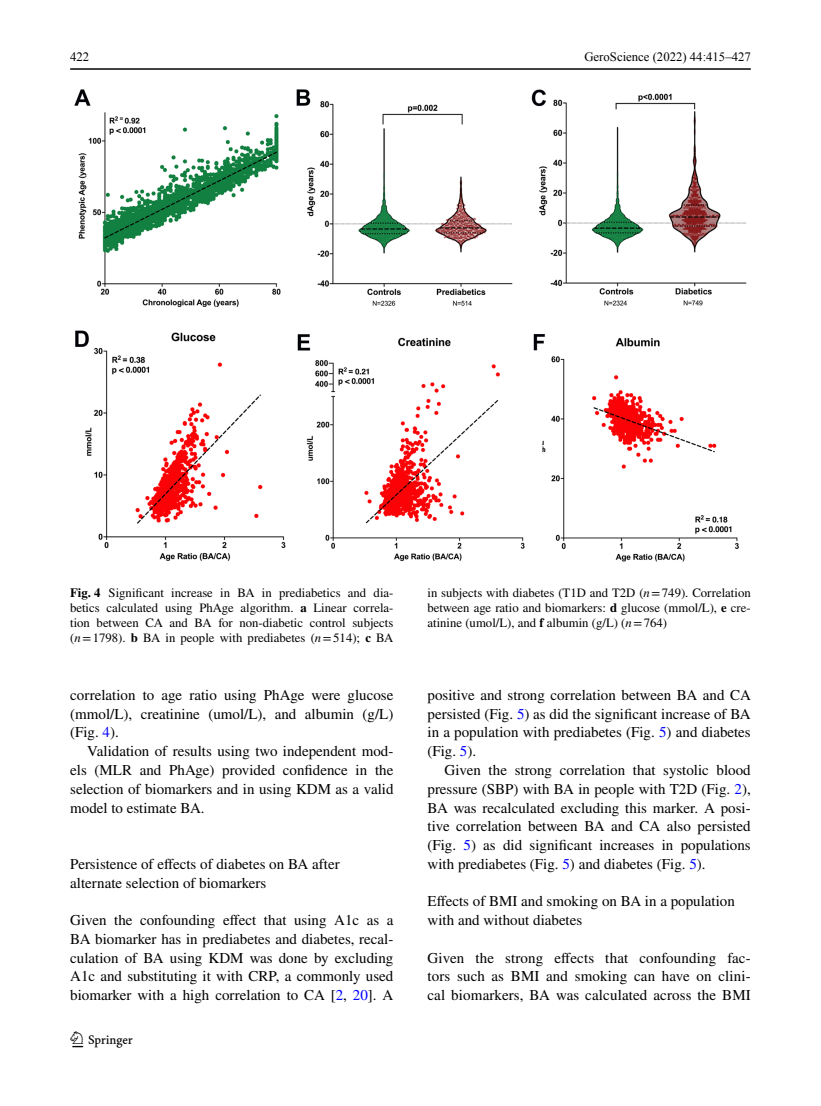
<style>
.page{position:relative;width:821px;height:1106px;background:#fff}
.page>*{position:absolute;margin:0;border:0;box-sizing:border-box;transform-origin:0 0}
.t1{font:22.5px "Springnew Regular 2";color:#000}
.t2{font:15px/18.8px "STIX";color:#000;text-align:justify}
.t3{font:12.75px/15px "STIX";color:#000;text-align:justify}
.t4{font:12.75px "Times New Roman";color:#000}
.s1{font-weight:700}
.s2{font-style:italic}
.s3{color:#00f}
</style>
<div class="page">
<hr style="left:70px;top:68px;width:680px;height:2px;background:#000">
<img style="left:74px;top:89px;width:672px;height:472px">
<p class="t4" style="left:70px;top:53px;width:21px">422</p>
<p class="t4" style="left:584px;top:53px;width:168px">GeroScience (2022) 44:415–427</p>
<p class="t3" style="left:70px;top:585px;width:325px"><span class="s1">Fig. 4</span> Significant increase in BA in prediabetics and dia&shy;betics calculated using PhAge algorithm. <span class="s1">a</span> Linear correla&shy;tion between CA and BA for non-diabetic control subjects (<span class="s2">n</span>=1798). <span class="s1">b</span> BA in people with prediabetes (<span class="s2">n</span>=514); <span class="s1">c</span> BA</p>
<p class="t3" style="left:427px;top:585px;width:325px">in subjects with diabetes (T1D and T2D (<span class="s2">n</span>=749). Correlation between age ratio and biomarkers: <span class="s1">d</span> glucose (mmol/L), <span class="s1">e</span> cre&shy;atinine (umol/L), and <span class="s1">f</span> albumin (g/L) (<span class="s2">n</span>=764)</p>
<p class="t2" style="left:70px;top:686px;width:325px">correlation to age ratio using PhAge were glucose (mmol/L), creatinine (umol/L), and albumin (g/L) (Fig. <span class="s3">4</span>).</p>
<p class="t2" style="left:70px;top:743px;width:325px;text-indent:17px">Validation of results using two independent mod&shy;els (MLR and PhAge) provided confidence in the selection of biomarkers and in using KDM as a valid model to estimate BA.</p>
<p class="t2" style="left:70px;top:855px;width:271px">Persistence of effects of diabetes on BA after alternate selection of biomarkers</p>
<p class="t2" style="left:70px;top:911px;width:325px">Given the confounding effect that using A1c as a BA biomarker has in prediabetes and diabetes, recal&shy;culation of BA using KDM was done by excluding A1c and substituting it with CRP, a commonly used biomarker with a high correlation to CA [<span class="s3">2</span>, <span class="s3">20</span>]. A</p>
<h1 class="t1" style="left:72px;top:1031px;width:62px">1 3</h1>
<p class="t2" style="left:427px;top:686px;width:325px">positive and strong correlation between BA and CA persisted (Fig. <span class="s3">5</span>) as did the significant increase of BA in a population with prediabetes (Fig. <span class="s3">5</span>) and diabetes (Fig. <span class="s3">5</span>).</p>
<p class="t2" style="left:427px;top:761px;width:325px;text-indent:17px">Given the strong correlation that systolic blood pressure (SBP) with BA in people with T2D (Fig. <span class="s3">2</span>), BA was recalculated excluding this marker. A posi&shy;tive correlation between BA and CA also persisted (Fig. <span class="s3">5</span>) as did significant increases in populations with prediabetes (Fig. <span class="s3">5</span>) and diabetes (Fig. <span class="s3">5</span>).</p>
<p class="t2" style="left:427px;top:893px;width:309px">Effects of BMI and smoking on BA in a population with and without diabetes</p>
<p class="t2" style="left:427px;top:949px;width:325px">Given the strong effects that confounding fac&shy;tors such as BMI and smoking can have on clini&shy;cal biomarkers, BA was calculated across the BMI</p>
</div>
